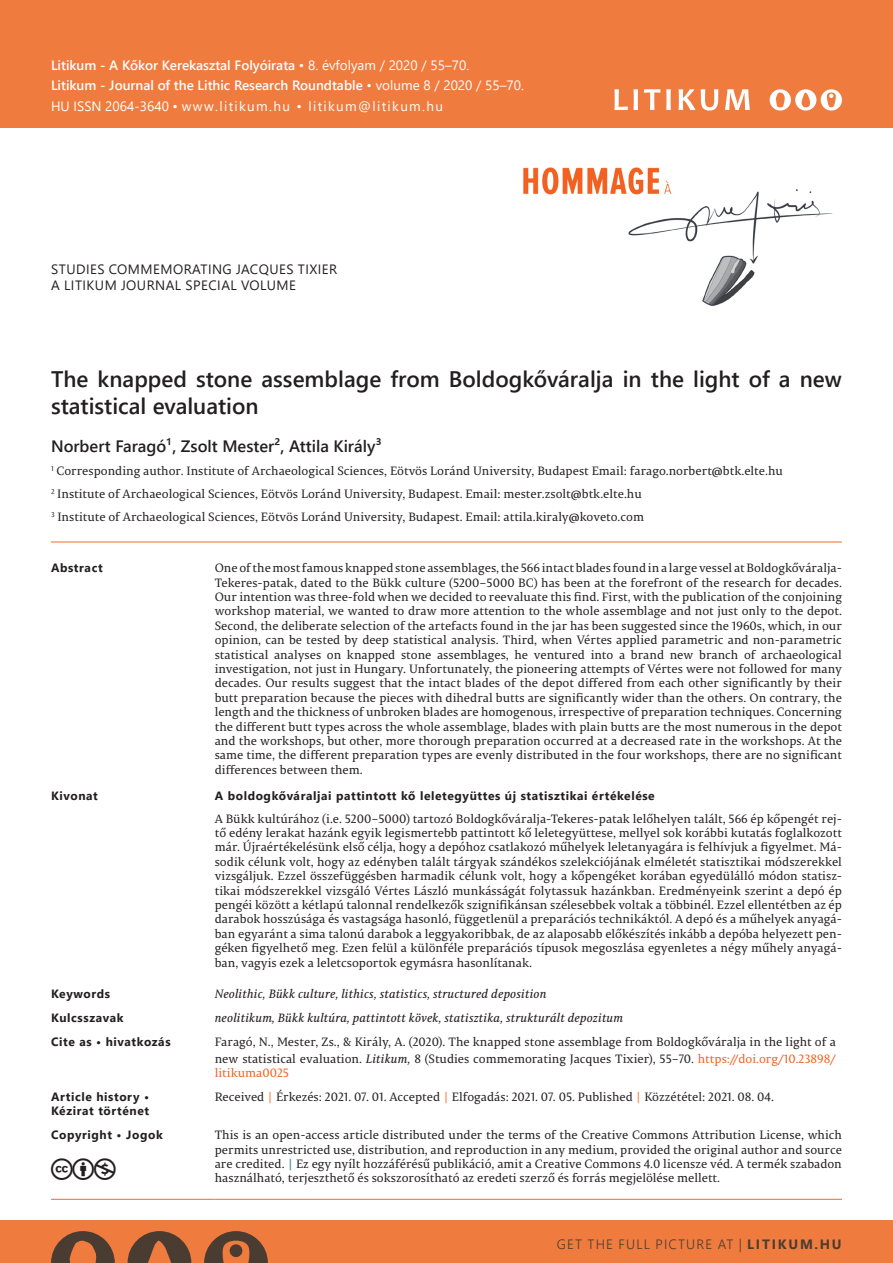
<style>
.page{position:relative;width:893px;height:1263px;background:#fff}
.page>*{position:absolute;margin:0;border:0;box-sizing:border-box;transform-origin:0 0}
.infodoboz_alap{font:27px "CC Icons";color:#231f20}
.infodoboz_alap-2{font:600 22.5px/27px "Segoe UI";color:#231f20}
.infodoboz_alap-3{font:600 16.5px "Segoe UI";color:#231f20}
.fejlec_cimlap{font:13.5px "Segoe UI Semibold 2";color:#fff}
.t1{font:13.5px/16.2px "Segoe UI";letter-spacing:.035em;color:#231f20}
.fejlec_cimlap-2{font:600 13.5px "Segoe UI";color:#fff}
.fejlec_cimlap-3{font:13.5px "Segoe UI";letter-spacing:.1em;color:#fff}
.t2{font:13.5px "Segoe UI Semilight 2";letter-spacing:.085em;color:#4a3c31}
.infodoboz_alap-4{font:12px/14.4px "Permian Serif Typeface 2";color:#231f20;text-align:justify}
.infodoboz_alap-5{font:12px "Permian Serif Typeface Italic 2";color:#231f20}
.infodoboz_alap-6{font:700 12px/14.4px "Segoe UI";letter-spacing:.05em;color:#231f20}
.infodoboz_alap-7{font:12px "Segoe UI Bold 2";letter-spacing:.05em;color:#231f20}
.infodoboz_alap-8{font:12px "Permian Serif Typeface 2";color:#f26122}
.s1{font-family:"Segoe UI2";font-weight:400}
.s2{font-family:"Segoe UI2"}
.s3{font-family:"Segoe UI Semibold 2";font-weight:400}
.s4{font-family:"Permian Serif Typeface Italic 2"}
.s5{color:#f26122}
.s6{color:#f07b3f}
.s7{color:#297c9a}
.s8{font-family:"Segoe UI";font-weight:700}
</style>
<div class="page">
<div style="left:0;top:0;width:893px;height:128px;background:#f07b3f"></div>
<div style="left:770px;top:89px;width:21px;height:22px;background:#fff;border-radius:50%"></div>
<div style="left:795px;top:89px;width:21px;height:22px;background:#fff;border-radius:50%"></div>
<div style="left:821px;top:89px;width:21px;height:22px;background:#fff;border-radius:50%"></div>
<svg style="left:826px;top:92px;width:10px;height:15px"></svg>
<svg style="left:801px;top:92px;width:9px;height:16px"></svg>
<svg style="left:776px;top:92px;width:9px;height:15px"></svg>
<svg style="left:614px;top:89px;width:14px;height:21px"></svg>
<svg style="left:634px;top:89px;width:4px;height:21px"></svg>
<svg style="left:644px;top:89px;width:16px;height:21px"></svg>
<svg style="left:666px;top:89px;width:5px;height:21px"></svg>
<svg style="left:679px;top:89px;width:16px;height:21px"></svg>
<svg style="left:701px;top:89px;width:17px;height:22px"></svg>
<svg style="left:725px;top:89px;width:25px;height:21px"></svg>
<div style="left:0;top:1220px;width:893px;height:43px;background:#f07b3f"></div>
<svg style="left:204px;top:1231px;width:64px;height:32px"></svg>
<div style="left:230px;top:1244px;width:12px;height:13px;background:#4a3c31;border-radius:50%"></div>
<svg style="left:128px;top:1231px;width:63px;height:32px"></svg>
<svg style="left:51px;top:1231px;width:64px;height:32px"></svg>
<img style="left:523px;top:167px;width:310px;height:139px">
<hr style="left:51px;top:1199px;width:164px;height:1px;background:#f07b3f">
<hr style="left:215px;top:1199px;width:627px;height:1px;background:#f07b3f">
<hr style="left:51px;top:541px;width:164px;height:1px;background:#f07b3f">
<hr style="left:215px;top:541px;width:627px;height:1px;background:#f07b3f">
<p class="fejlec_cimlap-2" style="left:51px;top:52px;width:420px">Litikum - A Kőkor Kerekasztal Folyóirata <span class="s1">• 8. évfolyam / 2020 / 55–70.</span></p>
<p class="fejlec_cimlap" style="left:51px;top:73px;width:474px">Litikum - Journal of the Lithic Research Roundtable <span class="s2">• volume 8 / 2020 / 55–70.</span></p>
<p class="fejlec_cimlap-3" style="left:51px;top:93px;width:394px">HU ISSN 2064-3640 • www.litikum.hu • litikum@litikum.hu</p>
<p class="t1" style="left:51px;top:260px;width:288px">STUDIES COMMEMORATING JACQUES TIXIER<br>A LITIKUM JOURNAL SPECIAL VOLUME</p>
<p class="infodoboz_alap-2" style="left:51px;top:364px;width:792px">The knapped stone assemblage from Boldogkőváralja in the light of a new <span class="s3">statistical evaluation</span></p>
<p class="infodoboz_alap-3" style="left:51px;top:431px;width:332px">Norbert Faragó¹, Zsolt Mester², Attila Király³</p>
<p class="infodoboz_alap-4" style="left:51px;top:463px;width:733px"><sup>1</sup> Corresponding author. Institute of Archaeological Sciences, Eötvös Loránd University, Budapest Email: farago.norbert@btk.elte.hu</p>
<p class="infodoboz_alap-4" style="left:51px;top:486px;width:592px"><sup>2</sup> Institute of Archaeological Sciences, Eötvös Loránd University, Budapest. Email: mester.zsolt@btk.elte.hu</p>
<p class="infodoboz_alap-4" style="left:51px;top:509px;width:595px"><sup>3</sup> Institute of Archaeological Sciences, Eötvös Loránd University, Budapest. Email: attila.kiraly@koveto.com</p>
<p class="infodoboz_alap-6" style="left:51px;top:560px;width:53px">Abstract</p>
<p class="infodoboz_alap-4" style="left:215px;top:560px;width:629px">One of the most famous knapped stone assemblages, the 566 intact blades found in a large vessel at Boldogkőváralja-Tekeres-patak, dated to the Bükk culture (5200–5000 BC) has been at the forefront of the research for decades.<br>Our intention was three-fold when we decided to reevaluate this find. First, with the publication of the conjoining workshop material, we wanted to draw more attention to the whole assemblage and not just only to the depot.<br>Second, the deliberate selection of the artefacts found in the jar has been suggested since the 1960s, which, in our opinion, can be tested by deep statistical analysis. Third, when Vértes applied parametric and non-parametric statistical analyses on knapped stone assemblages, he ventured into a brand new branch of archaeological investigation, not just in Hungary. Unfortunately, the pioneering attempts of Vértes were not followed for many decades. Our results suggest that the intact blades of the depot differed from each other significantly by their butt preparation because the pieces with dihedral butts are significantly wider than the others. On contrary, the length and the thickness of unbroken blades are homogenous, irrespective of preparation techniques. Concerning the different butt types across the whole assemblage, blades with plain butts are the most numerous in the depot and the workshops, but other, more thorough preparation occurred at a decreased rate in the workshops. At the same time, the different preparation types are evenly distributed in the four workshops, there are no significant differences between them.</p>
<p class="infodoboz_alap-6" style="left:51px;top:787px;width:48px">Kivonat</p>
<p class="infodoboz_alap-7" style="left:215px;top:784px;width:442px">A boldogkőváraljai pattintott kő leletegyüttes új statisztikai értékelése</p>
<p class="infodoboz_alap-4" style="left:215px;top:810px;width:629px">A Bükk kultúrához (i.e. 5200–5000) tartozó Boldogkőváralja-Tekeres-patak lelőhelyen talált, 566 ép kőpengét rej&shy;tő edény lerakat hazánk egyik legismertebb pattintott kő leletegyüttese, mellyel sok korábbi kutatás foglalkozott már. Újraértékelésünk első célja, hogy a depóhoz csatlakozó műhelyek leletanyagára is felhívjuk a figyelmet. Má&shy;sodik célunk volt, hogy az edényben talált tárgyak szándékos szelekciójának elméletét statisztikai módszerekkel vizsgáljuk. Ezzel összefüggésben harmadik célunk volt, hogy a kőpengéket korában egyedülálló módon statisz&shy;tikai módszerekkel vizsgáló Vértes László munkásságát folytassuk hazánkban. Eredményeink szerint a depó ép pengéi között a kétlapú talonnal rendelkezők szignifikánsan szélesebbek voltak a többinél. Ezzel ellentétben az ép darabok hosszúsága és vastagsága hasonló, függetlenül a preparációs technikáktól. A depó és a műhelyek anyagá&shy;ban egyaránt a sima talonú darabok a leggyakoribbak, de az alaposabb előkészítés inkább a depóba helyezett pen&shy;géken figyelhető meg. Ezen felül a különféle preparációs típusok megoszlása egyenletes a négy műhely anyagá&shy;ban, vagyis ezek a leletcsoportok egymásra hasonlítanak.</p>
<p class="infodoboz_alap-6" style="left:51px;top:985px;width:61px">Keywords</p>
<p class="infodoboz_alap-5" style="left:215px;top:984px;width:333px">Neolithic, Bükk culture, lithics, statistics, structured deposition</p>
<p class="infodoboz_alap-6" style="left:51px;top:1009px;width:74px">Kulcsszavak</p>
<p class="infodoboz_alap-5" style="left:215px;top:1008px;width:410px">neolitikum, Bükk kultúra, pattintott kövek, statisztika, strukturált depozitum</p>
<p class="infodoboz_alap-6" style="left:51px;top:1033px;width:121px">Cite as • hivatkozás</p>
<p class="infodoboz_alap-4" style="left:215px;top:1033px;width:623px;line-height:16.5px">Faragó, N., Mester, Zs., &amp; Király, A. (2020). The knapped stone assemblage from Boldogkőváralja in the light of a new statistical evaluation. <span class="s4">Litikum,</span> 8 (Studies commemorating Jacques Tixier), 55–70. <span class="s5">https://doi.org/10.23898/</span></p>
<p class="infodoboz_alap-8" style="left:215px;top:1063px;width:76px">litikuma0025</p>
<p class="infodoboz_alap-6" style="left:51px;top:1088px;width:100px">Article history •<br>Kézirat történet</p>
<p class="infodoboz_alap-4" style="left:215px;top:1089px;width:561px">Received <span class="s6">|</span> Érkezés: 2021. 07. 01. Accepted <span class="s6">|</span> Elfogadás: 2021. 07. 05. Published <span class="s6">|</span> Közzététel: 2021. 08. 04.</p>
<p class="infodoboz_alap-6" style="left:51px;top:1126px;width:113px">Copyright • Jogok</p>
<p class="infodoboz_alap" style="left:94px;top:1155px;width:23px">■</p>
<p class="infodoboz_alap-4" style="left:215px;top:1127px;width:629px">This is an open-access article distributed under the terms of the Creative Commons Attribution License, which permits unrestricted use, distribution, and reproduction in any medium, provided the original author and source are credited. <span class="s7">|</span> Ez egy nyílt hozzáférésű publikáció, amit a Creative Commons 4.0 licensze véd. A termék szabadon használható, terjeszthető és sokszorosítható az eredeti szerző és forrás megjelölése mellett.</p>
<p class="t2" style="left:557px;top:1231px;width:286px">GET THE FULL PICTURE AT | <span class="s8">LITIKUM.HU</span></p>
</div>
